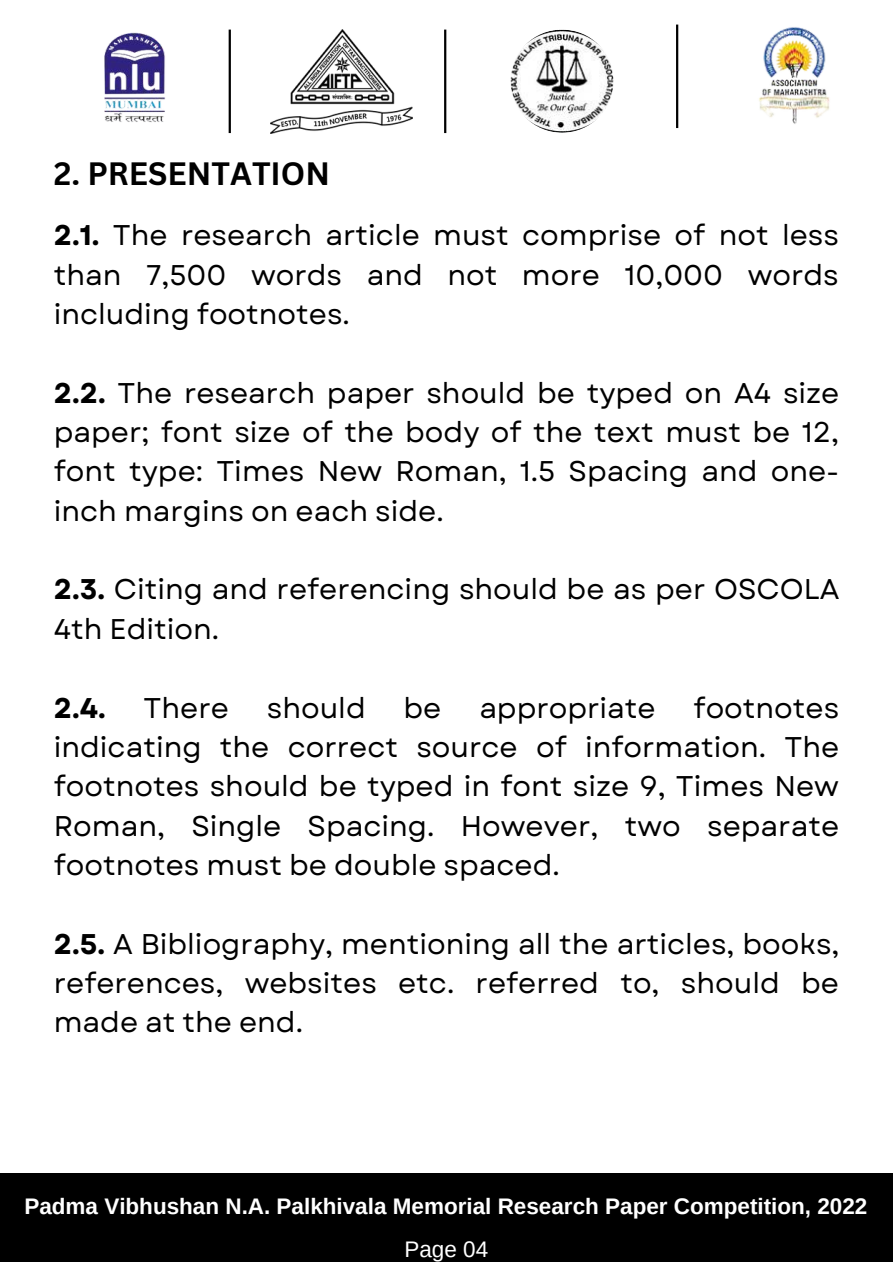
<style>
.page{position:relative;width:893px;height:1264px;background:#fff}
.page>*{position:absolute;margin:0;border:0;box-sizing:border-box;transform-origin:0 0}
.t1{font:700 31.5px "Canva Sans";color:#000}
.t2{font:28.5px/39.3px "Garet";color:#000;text-align:justify}
.t3{font:700 28.5px "Garet";color:#000}
.t4{font:700 22.5px "Arimo";color:#fff}
.t5{font:22.5px "Arimo";color:#fff}
.s1{font-weight:700}
</style>
<div class="page">
<img style="left:759px;top:27px;width:71px;height:97px">
<img style="left:510px;top:30px;width:103px;height:103px;border-radius:50%">
<hr style="left:444px;top:30px;width:2px;height:103px;background:#000">
<hr style="left:676px;top:25px;width:2px;height:103px;background:#000">
<div style="left:0;top:1173px;width:892px;height:88px;background:#000"></div>
<img style="left:104px;top:29px;width:127px;height:105px">
<img style="left:271px;top:30px;width:141px;height:103px">
<p class="t1" style="left:54px;top:151px;width:278px">2. PRESENTATION</p>
<p class="t2" style="left:54px;top:216px;width:786px"><span class="s1">2.1.</span> The research article must comprise of not less than 7,500 words and not more 10,000 words including footnotes.</p>
<p class="t2" style="left:54px;top:373px;width:787px"><span class="s1">2.2.</span> The research paper should be typed on A4 size paper; font size of the body of the text must be 12, font type: Times New Roman, 1.5 Spacing and one&shy;inch margins on each side.</p>
<p class="t2" style="left:54px;top:570px;width:787px"><span class="s1">2.3.</span> Citing and referencing should be as per OSCOLA<br>4th Edition.</p>
<p class="t2" style="left:54px;top:688px;width:786px;text-indent:639px">footnotes indicating the correct source of information. The footnotes should be typed in font size 9, Times New Roman, Single Spacing. However, two separate footnotes must be double spaced.</p>
<p class="t3" style="left:54px;top:687px;width:53px">2.4.</p>
<p class="t2" style="left:144px;top:688px;width:87px">There</p>
<p class="t2" style="left:267px;top:688px;width:100px">should</p>
<p class="t2" style="left:403px;top:688px;width:39px">be</p>
<p class="t2" style="left:479px;top:688px;width:178px">appropriate</p>
<p class="t2" style="left:54px;top:924px;width:787px"><span class="s1">2.5.</span> A Bibliography, mentioning all the articles, books, references, websites etc. referred to, should be made at the end.</p>
<p class="t4" style="left:24px;top:1193px;width:844px">Padma Vibhushan N.A. Palkhivala Memorial Research Paper Competition, 2022</p>
<p class="t5" style="left:404px;top:1236px;width:85px">Page 04</p>
</div>
